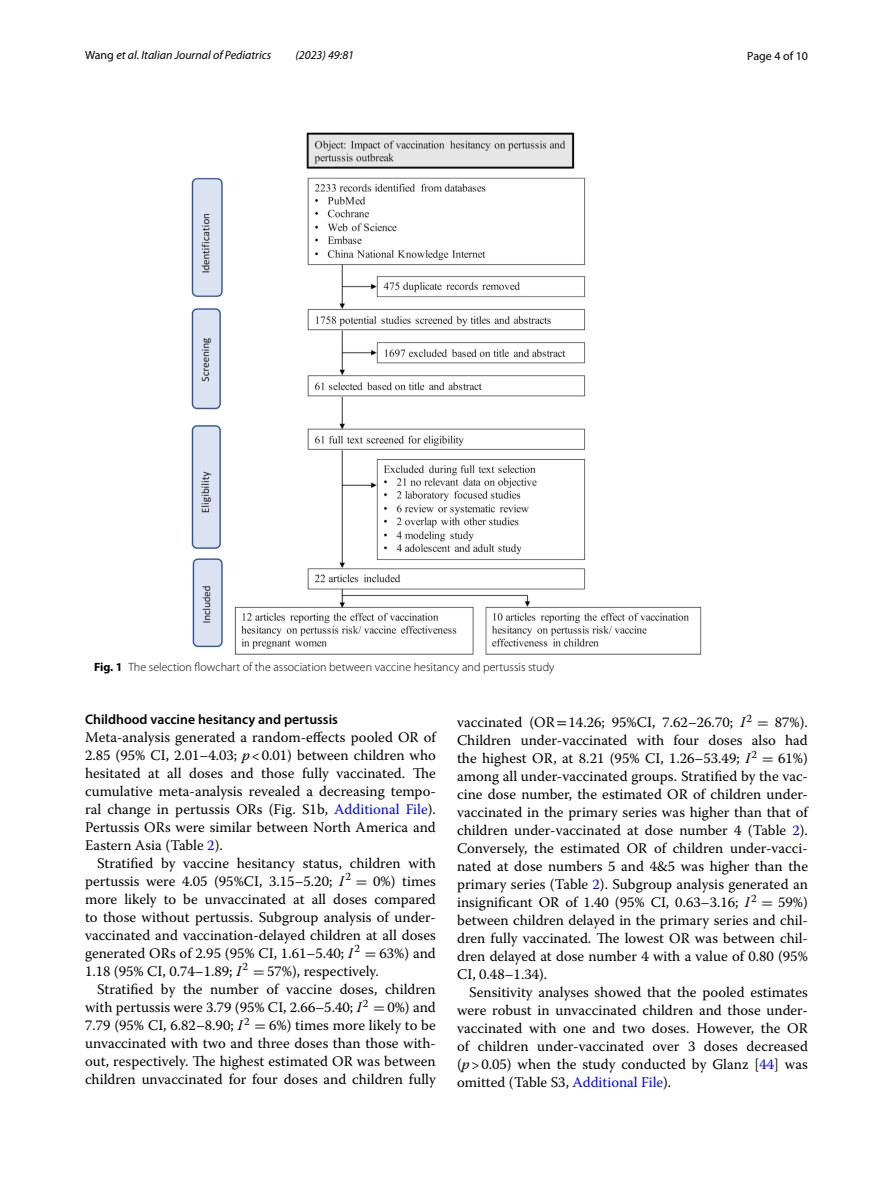
<style>
.page{position:relative;width:893px;height:1187px;background:#fff}
.page>*{position:absolute;margin:0;border:0;box-sizing:border-box;transform-origin:0 0}
.t1{font:14.7px/18px "Warnock Pro";color:#000;text-align:justify}
.t2{font:600 13.8px "Myriad Pro";color:#000}
.t3{font:300 12px "Myriad Pro";color:#000}
.t4{font:italic 12px "Myriad Pro";color:#000}
.t5{font:12px "Myriad Pro";color:#000}
.s1{font-style:normal}
.s2{font-weight:700}
.s3{font-family:"Warnock Pro It 3"}
.s4{color:#00f}
.s5{font-family:"Warnock Pro It 11"}
.s6{font-family:"MTSYN17"}
.s7{font-family:"Warnock Pro It 12"}
.s8{font-family:"MTSYN10"}
.s9{font-family:"Warnock Pro It 5"}
.s10{font-family:"MTSYN11"}
.s11{font-family:"Warnock Pro It 6"}
.s12{font-family:"MTSYN12"}
.s13{font-family:"Warnock Pro It 7"}
.s14{font-family:"MTSYN13"}
.s15{font-family:"STIX"}
.s16{font-family:"Warnock Pro It 8"}
.s17{font-family:"MTSYN14"}
.s18{font-family:"Warnock Pro It 9"}
.s19{font-family:"MTSYN15"}
.s20{font-family:"Warnock Pro It 10"}
.s21{font-family:"MTSYN16"}
</style>
<div class="page">
<img style="left:191px;top:133px;width:511px;height:522px">
<p class="t4" style="left:85px;top:48px;width:188px"><span class="s1">Wang</span> et al. Italian Journal of Pediatrics</p>
<p class="t4" style="left:295px;top:48px;width:60px">(2023) 49:81</p>
<p class="t5" style="left:747px;top:48px;width:62px">Page 4 of 10</p>
<p class="t3" style="left:94px;top:660px;width:462px"><span class="s2">Fig. 1</span> The selection flowchart of the association between vaccine hesitancy and pertussis study</p>
<p class="t2" style="left:85px;top:710px;width:254px">Childhood vaccine hesitancy and pertussis</p>
<p class="t1" style="left:85px;top:727px;width:352px">Meta-analysis generated a random-effects pooled OR of 2.85 (95% CI, 2.01–4.03; <span class="s3">p</span>&lt;0.01) between children who hesitated at all doses and those fully vaccinated. The cumulative meta-analysis revealed a decreasing tempo&shy;ral change in pertussis ORs (Fig. S1b, <span class="s4">Additional File</span>).<br>Pertussis ORs were similar between North America and Eastern Asia (Table <span class="s4">2</span>).</p>
<p class="t1" style="left:85px;top:853px;width:352px;text-indent:12px">Stratified by vaccine hesitancy status, children with pertussis were 4.05 (95%CI, 3.15–5.20; <span class="s5">I</span><sup>2</sup> <span class="s6">=</span> 0%) times more likely to be unvaccinated at all doses compared to those without pertussis. Subgroup analysis of under&shy;vaccinated and vaccination-delayed children at all doses generated ORs of 2.95 (95% CI, 1.61–5.40; <span class="s7">I</span><sup>2</sup> <span class="s8">=</span> 63%) and 1.18 (95% CI, 0.74–1.89; <span class="s9">I</span><sup>2</sup> <span class="s10">=</span> 57%), respectively.</p>
<p class="t1" style="left:85px;top:979px;width:352px;text-indent:12px">Stratified by the number of vaccine doses, children with pertussis were 3.79 (95% CI, 2.66–5.40; <span class="s11">I</span><sup>2</sup> <span class="s12">=</span> 0%) and 7.79 (95% CI, 6.82–8.90; <span class="s13">I</span><sup>2</sup> <span class="s14">=</span> 6%) times more likely to be unvaccinated with two and three doses than those with&shy;out, respectively. The highest estimated OR was between children unvaccinated for four doses and children fully</p>
<p class="t1" style="left:457px;top:713px;width:352px">vaccinated (OR<span class="s15">=</span>14.26; 95%CI, 7.62–26.70; <span class="s16">I</span><sup>2</sup> <span class="s17">=</span> 87%).<br>Children under-vaccinated with four doses also had the highest OR, at 8.21 (95% CI, 1.26–53.49; <span class="s18">I</span><sup>2</sup> <span class="s19">=</span> 61%) among all under-vaccinated groups. Stratified by the vac&shy;cine dose number, the estimated OR of children under&shy;vaccinated in the primary series was higher than that of children under-vaccinated at dose number 4 (Table <span class="s4">2</span>).<br>Conversely, the estimated OR of children under-vacci&shy;nated at dose numbers 5 and 4&amp;5 was higher than the primary series (Table <span class="s4">2</span>). Subgroup analysis generated an insignificant OR of 1.40 (95% CI, 0.63–3.16; <span class="s20">I</span><sup>2</sup> <span class="s21">=</span> 59%) between children delayed in the primary series and chil&shy;dren fully vaccinated. The lowest OR was between chil&shy;dren delayed at dose number 4 with a value of 0.80 (95% CI, 0.48–1.34).</p>
<p class="t1" style="left:457px;top:983px;width:352px;text-indent:12px">Sensitivity analyses showed that the pooled estimates were robust in unvaccinated children and those under&shy;vaccinated with one and two doses. However, the OR of children under-vaccinated over 3 doses decreased (<span class="s3">p</span>&gt;0.05) when the study conducted by Glanz [<span class="s4">44</span>] was omitted (Table S3, <span class="s4">Additional File</span>).</p>
</div>
